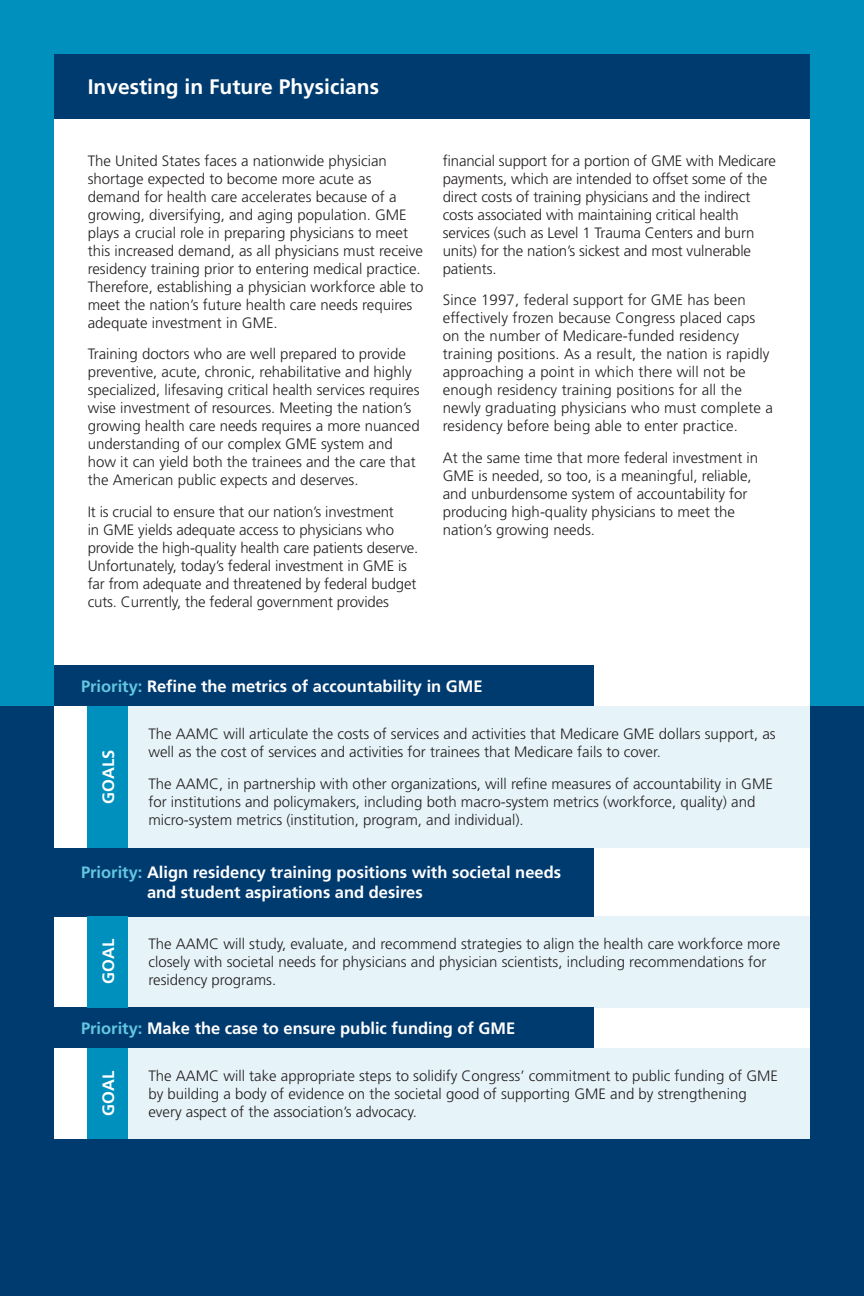
<style>
.page{position:relative;width:864px;height:1296px;background:#fff}
.page>*{position:absolute;margin:0;border:0;box-sizing:border-box;transform-origin:0 0}
.t1{font:700 21px "Frutiger";color:#fff}
.t2{font:700 16.5px/19.8px "Frutiger";color:#fff}
.t3{font:300 15px/18px "Frutiger";color:#231f20}
.s1{color:#63c7df}
</style>
<div class="page">
<div style="left:0;top:706px;width:864px;height:590px;background:#003b70"></div>
<div style="left:0;top:0;width:864px;height:706px;background:#0090be"></div>
<div style="left:54px;top:54px;width:756px;height:1084px;background:#fff"></div>
<div style="left:128px;top:706px;width:681px;height:141px;background:#e6f4f9"></div>
<div style="left:128px;top:1048px;width:681px;height:90px;background:#e6f4f9"></div>
<div style="left:128px;top:916px;width:681px;height:91px;background:#e6f4f9"></div>
<div style="left:54px;top:54px;width:756px;height:65px;background:#003b70"></div>
<div style="left:54px;top:665px;width:540px;height:41px;background:#003b70"></div>
<div style="left:54px;top:1008px;width:540px;height:40px;background:#003b70"></div>
<div style="left:54px;top:848px;width:540px;height:68px;background:#003b70"></div>
<div style="left:88px;top:706px;width:40px;height:141px;background:#0090be"></div>
<div style="left:88px;top:1048px;width:40px;height:90px;background:#0090be"></div>
<div style="left:88px;top:916px;width:40px;height:91px;background:#0090be"></div>
<p class="t1" style="left:88px;top:75px;width:293px">Investing in Future Physicians</p>
<p class="t3" style="left:88px;top:152px;width:337px">The United States faces a nationwide physician shortage expected to become more acute as demand for health care accelerates because of a growing, diversifying, and aging population. GME plays a crucial role in preparing physicians to meet this increased demand, as all physicians must receive residency training prior to entering medical practice.<br>Therefore, establishing a physician workforce able to meet the nation’s future health care needs requires adequate investment in GME.</p>
<p class="t3" style="left:88px;top:345px;width:334px">Training doctors who are well prepared to provide preventive, acute, chronic, rehabilitative and highly specialized, lifesaving critical health services requires wise investment of resources. Meeting the nation’s growing health care needs requires a more nuanced understanding of our complex GME system and how it can yield both the trainees and the care that the American public expects and deserves.</p>
<p class="t3" style="left:88px;top:503px;width:332px">It is crucial to ensure that our nation’s investment<br>in GME yields adequate access to physicians who provide the high-quality health care patients deserve.<br>Unfortunately, today’s federal investment in GME is far from adequate and threatened by federal budget cuts. Currently, the federal government provides</p>
<p class="t3" style="left:443px;top:152px;width:335px">financial support for a portion of GME with Medicare payments, which are intended to offset some of the direct costs of training physicians and the indirect costs associated with maintaining critical health services (such as Level 1 Trauma Centers and burn units) for the nation’s sickest and most vulnerable patients.</p>
<p class="t3" style="left:443px;top:291px;width:332px">Since 1997, federal support for GME has been effectively frozen because Congress placed caps on the number of Medicare-funded residency training positions. As a result, the nation is rapidly approaching a point in which there will not be enough residency training positions for all the newly graduating physicians who must complete a residency before being able to enter practice.</p>
<p class="t3" style="left:443px;top:449px;width:317px">At the same time that more federal investment in GME is needed, so too, is a meaningful, reliable, and unburdensome system of accountability for producing high-quality physicians to meet the nation’s growing needs.</p>
<p class="t2" style="left:81px;top:676px;width:403px"><span class="s1">Priority:</span> Refine the metrics of accountability in GME</p>
<p class="t2" style="left:99px;top:804px;width:56px;rotate:-90deg">GOALS</p>
<p class="t3" style="left:148px;top:725px;width:629px">The AAMC will articulate the costs of services and activities that Medicare GME dollars support, as well as the cost of services and activities for trainees that Medicare fails to cover.</p>
<p class="t3" style="left:148px;top:775px;width:626px">The AAMC, in partnership with other organizations, will refine measures of accountability in GME for institutions and policymakers, including both macro-system metrics (workforce, quality) and micro-system metrics (institution, program, and individual).</p>
<p class="t2" style="left:147px;top:863px;width:416px;text-indent:-66px"><span class="s1">Priority:</span> Align residency training positions with societal needs and student aspirations and desires</p>
<p class="t2" style="left:99px;top:984px;width:46px;rotate:-90deg">GOAL</p>
<p class="t3" style="left:148px;top:935px;width:633px">The AAMC will study, evaluate, and recommend strategies to align the health care workforce more closely with societal needs for physicians and physician scientists, including recommendations for residency programs.</p>
<p class="t2" style="left:81px;top:1018px;width:436px"><span class="s1">Priority:</span> Make the case to ensure public funding of GME</p>
<p class="t2" style="left:99px;top:1116px;width:46px;rotate:-90deg">GOAL</p>
<p class="t3" style="left:148px;top:1067px;width:631px">The AAMC will take appropriate steps to solidify Congress’ commitment to public funding of GME by building a body of evidence on the societal good of supporting GME and by strengthening every aspect of the association’s advocacy.</p>
</div>
